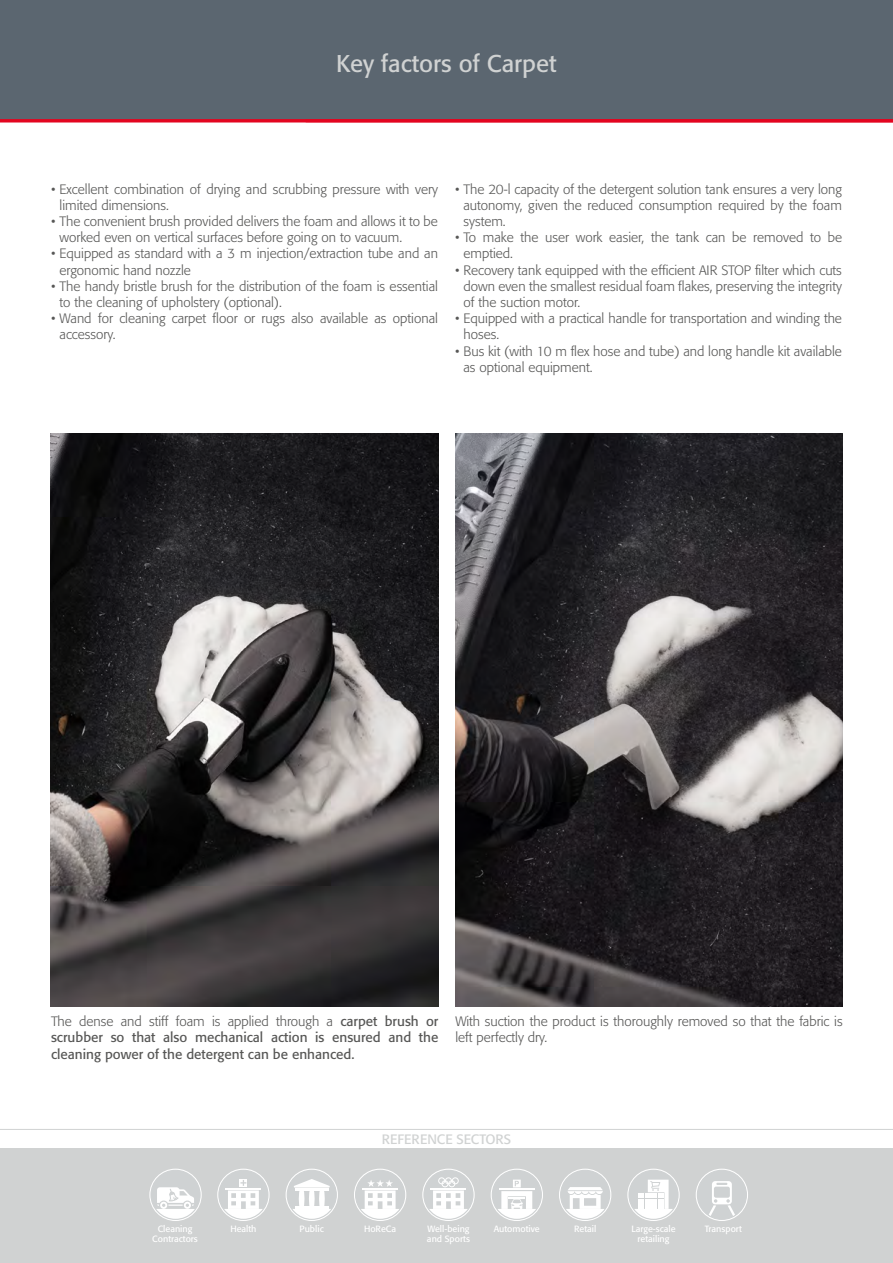
<style>
.page{position:relative;width:893px;height:1263px;background:#fff}
.page>*{position:absolute;margin:0;border:0;box-sizing:border-box;transform-origin:0 0}
.t1{font:24px "Formata";color:#d0d2d2}
.t2{font:300 13.5px/16.2px "Formata";color:#575756}
.t3{font:13.5px/16.2px "Formata";color:#575756;text-align:justify}
.t4{font:13.5px "Formata";color:#d0d2d2}
.t5{font:9px/10.8px "Formata";color:#fff}
.s1{font-weight:300}
</style>
<div class="page">
<hr style="left:0;top:1129px;width:893px;height:1px;background:#d0d2d2">
<img style="left:51px;top:434px;width:387px;height:572px">
<img style="left:455px;top:434px;width:388px;height:572px">
<div style="left:0;top:0;width:893px;height:121px;background:#5b6670"></div>
<div style="left:0;top:1148px;width:893px;height:115px;background:#d0d2d2"></div>
<hr style="left:0;top:119px;width:893px;height:3px;background:#e30520">
<svg style="left:696px;top:1169px;width:52px;height:52px"></svg>
<div style="left:697px;top:1170px;width:49px;height:49px;background:#cfd2d3;border-radius:50%"></div>
<svg style="left:708px;top:1181px;width:27px;height:35px"></svg>
<div style="left:697px;top:1170px;width:50px;height:50px;border:1px solid #cfd2d3;border-radius:50%"></div>
<svg style="left:149px;top:1169px;width:53px;height:52px"></svg>
<div style="left:151px;top:1170px;width:49px;height:49px;background:#cfd2d3;border-radius:50%"></div>
<div style="left:150px;top:1170px;width:51px;height:50px;border:1px solid #cfd2d3;border-radius:50%"></div>
<svg style="left:155px;top:1187px;width:41px;height:32px"></svg>
<svg style="left:217px;top:1169px;width:53px;height:52px"></svg>
<div style="left:219px;top:1170px;width:49px;height:49px;background:#cfd2d3;border-radius:50%"></div>
<div style="left:239px;top:1179px;width:8px;height:8px;background:#fff"></div>
<svg style="left:223px;top:1180px;width:40px;height:39px"></svg>
<div style="left:218px;top:1170px;width:51px;height:50px;border:1px solid #cfd2d3;border-radius:50%"></div>
<svg style="left:286px;top:1169px;width:52px;height:52px"></svg>
<div style="left:287px;top:1170px;width:49px;height:49px;background:#cfd2d3;border-radius:50%"></div>
<div style="left:287px;top:1170px;width:50px;height:50px;border:1px solid #cfd2d3;border-radius:50%"></div>
<svg style="left:292px;top:1179px;width:40px;height:40px"></svg>
<svg style="left:354px;top:1169px;width:52px;height:52px"></svg>
<div style="left:356px;top:1170px;width:49px;height:49px;background:#cfd2d3;border-radius:50%"></div>
<div style="left:355px;top:1170px;width:50px;height:50px;border:1px solid #cfd2d3;border-radius:50%"></div>
<svg style="left:360px;top:1179px;width:40px;height:40px"></svg>
<svg style="left:422px;top:1169px;width:53px;height:52px"></svg>
<div style="left:424px;top:1170px;width:49px;height:49px;background:#cfd2d3;border-radius:50%"></div>
<div style="left:438px;top:1177px;width:7px;height:7px;border:1px solid #fff;border-radius:50%"></div>
<div style="left:445px;top:1177px;width:7px;height:7px;border:1px solid #fff;border-radius:50%"></div>
<div style="left:452px;top:1177px;width:7px;height:7px;border:1px solid #fff;border-radius:50%"></div>
<div style="left:442px;top:1180px;width:6px;height:7px;border:1px solid #fff;border-radius:50%"></div>
<div style="left:448px;top:1180px;width:7px;height:7px;border:1px solid #fff;border-radius:50%"></div>
<svg style="left:428px;top:1190px;width:41px;height:29px"></svg>
<hr style="left:431px;top:1188px;width:35px;height:1px;background:#fff">
<div style="left:423px;top:1170px;width:51px;height:50px;border:1px solid #cfd2d3;border-radius:50%"></div>
<svg style="left:491px;top:1169px;width:52px;height:52px"></svg>
<div style="left:492px;top:1170px;width:49px;height:49px;background:#cfd2d3;border-radius:50%"></div>
<div style="left:492px;top:1170px;width:50px;height:50px;border:1px solid #cfd2d3;border-radius:50%"></div>
<svg style="left:497px;top:1179px;width:40px;height:40px"></svg>
<svg style="left:627px;top:1169px;width:53px;height:52px"></svg>
<div style="left:629px;top:1170px;width:49px;height:49px;background:#cfd2d3;border-radius:50%"></div>
<div style="left:628px;top:1170px;width:51px;height:50px;border:1px solid #cfd2d3;border-radius:50%"></div>
<svg style="left:633px;top:1180px;width:41px;height:39px"></svg>
<svg style="left:559px;top:1169px;width:52px;height:52px"></svg>
<div style="left:561px;top:1170px;width:49px;height:49px;background:#cfd2d3;border-radius:50%"></div>
<div style="left:560px;top:1170px;width:50px;height:50px;border:1px solid #cfd2d3;border-radius:50%"></div>
<svg style="left:565px;top:1187px;width:40px;height:32px"></svg>
<h1 class="t1" style="left:336px;top:49px;width:222px">Key factors of Carpet</h1>
<p class="t2" style="left:60px;top:181px;width:380px;text-indent:-9px">• Excellent combination of drying and scrubbing pressure with very limited dimensions.</p>
<p class="t2" style="left:60px;top:213px;width:380px;text-indent:-9px">• The convenient brush provided delivers the foam and allows it to be worked even on vertical surfaces before going on to vacuum.</p>
<p class="t2" style="left:60px;top:246px;width:380px;text-indent:-9px">• Equipped as standard with a 3 m injection/extraction tube and an ergonomic hand nozzle</p>
<p class="t2" style="left:60px;top:278px;width:380px;text-indent:-9px">• The handy bristle brush for the distribution of the foam is essential to the cleaning of upholstery (optional).</p>
<p class="t2" style="left:60px;top:310px;width:380px;text-indent:-9px">• Wand for cleaning carpet floor or rugs also available as optional accessory.</p>
<p class="t2" style="left:463px;top:181px;width:380px;text-align:justify;text-indent:-9px">• The 20-l capacity of the detergent solution tank ensures a very long autonomy, given the reduced consumption required by the foam system.</p>
<p class="t2" style="left:463px;top:229px;width:380px;text-indent:-9px">• To make the user work easier, the tank can be removed to be emptied.</p>
<p class="t2" style="left:463px;top:262px;width:380px;text-align:justify;text-indent:-9px">• Recovery tank equipped with the efficient AIR STOP filter which cuts down even the smallest residual foam flakes, preserving the integrity of the suction motor.</p>
<p class="t2" style="left:463px;top:310px;width:380px;text-indent:-9px">• Equipped with a practical handle for transportation and winding the hoses.</p>
<p class="t2" style="left:463px;top:343px;width:380px;text-indent:-9px">• Bus kit (with 10 m flex hose and tube) and long handle kit available as optional equipment.</p>
<p class="t3" style="left:51px;top:1013px;width:389px"><span class="s1">The dense and stiff foam is applied through a</span> carpet brush or scrubber so that also mechanical action is ensured and the cleaning power of the detergent can be enhanced.</p>
<p class="t2" style="left:455px;top:1013px;width:389px">With suction the product is thoroughly removed so that the fabric is left perfectly dry.</p>
<p class="t4" style="left:382px;top:1131px;width:131px">REFERENCE SECTORS</p>
<p class="t5" style="left:158px;top:1223px;width:36px">Cleaning</p>
<p class="t5" style="left:705px;top:1223px;width:39px">Transport</p>
<p class="t5" style="left:152px;top:1234px;width:47px">Contractors</p>
<p class="t5" style="left:230px;top:1223px;width:28px">Health</p>
<p class="t5" style="left:299px;top:1223px;width:26px">Public</p>
<p class="t5" style="left:364px;top:1223px;width:34px">HoReCa</p>
<p class="t5" style="left:427px;top:1223px;width:44px">Well-being and Sports</p>
<p class="t5" style="left:494px;top:1223px;width:47px">Automotive</p>
<p class="t5" style="left:631px;top:1223px;width:46px;text-align:center">Large-scale retailing</p>
<p class="t5" style="left:574px;top:1223px;width:24px">Retail</p>
</div>
